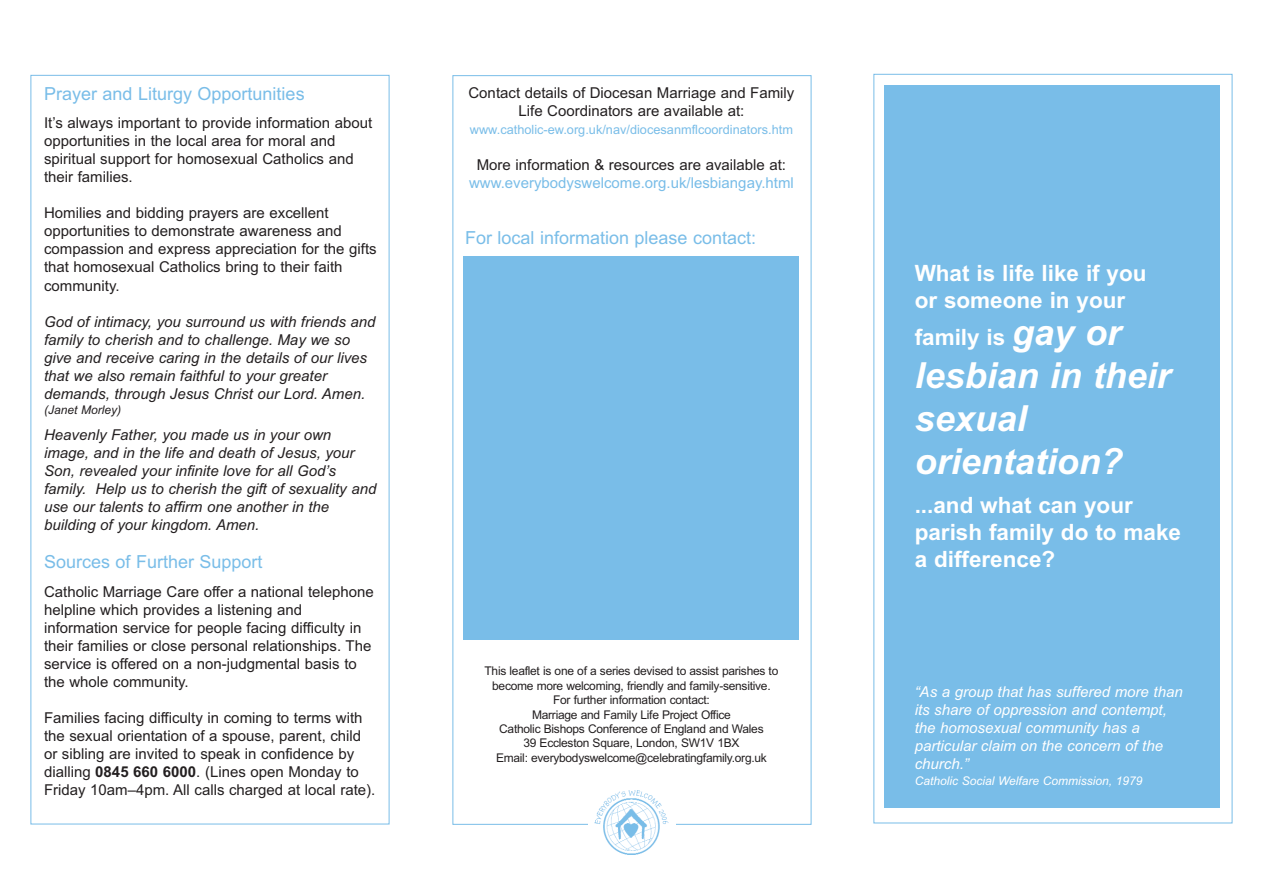
<style>
.page{position:relative;width:1263px;height:893px;background:#fff}
.page>*{position:absolute;margin:0;border:0;box-sizing:border-box;transform-origin:0 0}
.t1{font:italic 700 36px/43.2px "Arial";color:#fff}
.t2{font:700 22.5px/27px "Arial";color:#fff}
.t3{font:18px "Arial";color:#79bde8}
.t4{font:15px/18px "Arial";color:#231f20}
.t5{font:italic 15px/18px "Arial";color:#231f20}
.t6{font:italic 15px/18px "Arial";color:#fff}
.t7{font:15px "Arial";color:#79bde8}
.t8{font:12.75px "Arial";color:#79bde8}
.t9{font:12px/14.4px "Arial";letter-spacing:-.02em;color:#231f20;text-align:center}
.t10{font:italic 12px "Arial";color:#fff}
.t11{font:italic 12px "Arial";color:#231f20}
.s1{font-weight:700}
.s2{font-style:italic;font-size:36px}
</style>
<div class="page">
<div style="left:884px;top:85px;width:336px;height:723px;background:#79bde8"></div>
<div style="left:463px;top:256px;width:336px;height:383px;background:#79bde8"></div>
<img style="left:594px;top:790px;width:75px;height:65px">
<p class="t3" style="left:44px;top:87px;width:262px">Prayer and Liturgy Opportunities</p>
<p class="t4" style="left:44px;top:116px;width:330px">It’s always important to provide information about opportunities in the local area for moral and spiritual support for homosexual Catholics and their families.</p>
<p class="t4" style="left:44px;top:206px;width:334px">Homilies and bidding prayers are excellent opportunities to demonstrate awareness and compassion and express appreciation for the gifts that homosexual Catholics bring to their faith community.</p>
<p class="t5" style="left:44px;top:314px;width:333px">God of intimacy, you surround us with friends and family to cherish and to challenge. May we so give and receive caring in the details of our lives that we also remain faithful to your greater demands, through Jesus Christ our Lord. Amen.</p>
<p class="t11" style="left:44px;top:406px;width:79px">(Janet Morley)</p>
<p class="t5" style="left:44px;top:427px;width:334px">Heavenly Father, you made us in your own image, and in the life and death of Jesus, your Son, revealed your infinite love for all God’s family. Help us to cherish the gift of sexuality and use our talents to affirm one another in the building of your kingdom. Amen.</p>
<p class="t3" style="left:44px;top:555px;width:220px">Sources of Further Support</p>
<p class="t4" style="left:44px;top:584px;width:331px">Catholic Marriage Care offer a national telephone helpline which provides a listening and information service for people facing difficulty in their families or close personal relationships. The service is offered on a non-judgmental basis to the whole community.</p>
<p class="t4" style="left:44px;top:710px;width:333px">Families facing difficulty in coming to terms with the sexual orientation of a spouse, parent, child or sibling are invited to speak in confidence by dialling <span class="s1">0845 660 6000</span>. (Lines open Monday to Friday 10am–4pm. All calls charged at local rate).</p>
<p class="t4" style="left:468px;top:85px;width:327px;text-align:center">Contact details of Diocesan Marriage and Family<br>Life Coordinators are available at:</p>
<p class="t8" style="left:470px;top:125px;width:325px">www.catholic-ew.org.uk/nav/diocesanmflcoordinators.htm</p>
<p class="t4" style="left:477px;top:157px;width:311px">More information &amp; resources are available at:</p>
<p class="t7" style="left:469px;top:177px;width:326px">www.everybodyswelcome.org.uk/lesbiangay.html</p>
<p class="t3" style="left:465px;top:231px;width:293px">For local information please contact:</p>
<p class="t9" style="left:485px;top:665px;width:295px">This leaflet is one of a series devised to assist parishes to become more welcoming, friendly and family-sensitive.<br>For further information contact:<br>Marriage and Family Life Project Office<br>Catholic Bishops Conference of England and Wales<br>39 Eccleston Square, London, SW1V 1BX<br>Email: everybodyswelcome@celebratingfamily.org.uk</p>
<h2 class="t2" style="left:915px;top:262px;width:233px">What is life like if you or someone in your</h2>
<h2 class="t2" style="left:915px;top:325px;width:208px">family is <span class="s2">gay or</span></h2>
<h1 class="t1" style="left:915px;top:357px;width:258px">lesbian in their sexual orientation?</h1>
<h2 class="t2" style="left:915px;top:494px;width:268px">...and what can your parish family do to make a difference?</h2>
<p class="t6" style="left:915px;top:684px;width:270px">“As a group that has suffered more than its share of oppression and contempt, the homosexual community has a particular claim on the concern of the church.”</p>
<p class="t10" style="left:915px;top:776px;width:229px">Catholic Social Welfare Commission, 1979</p>
</div>
